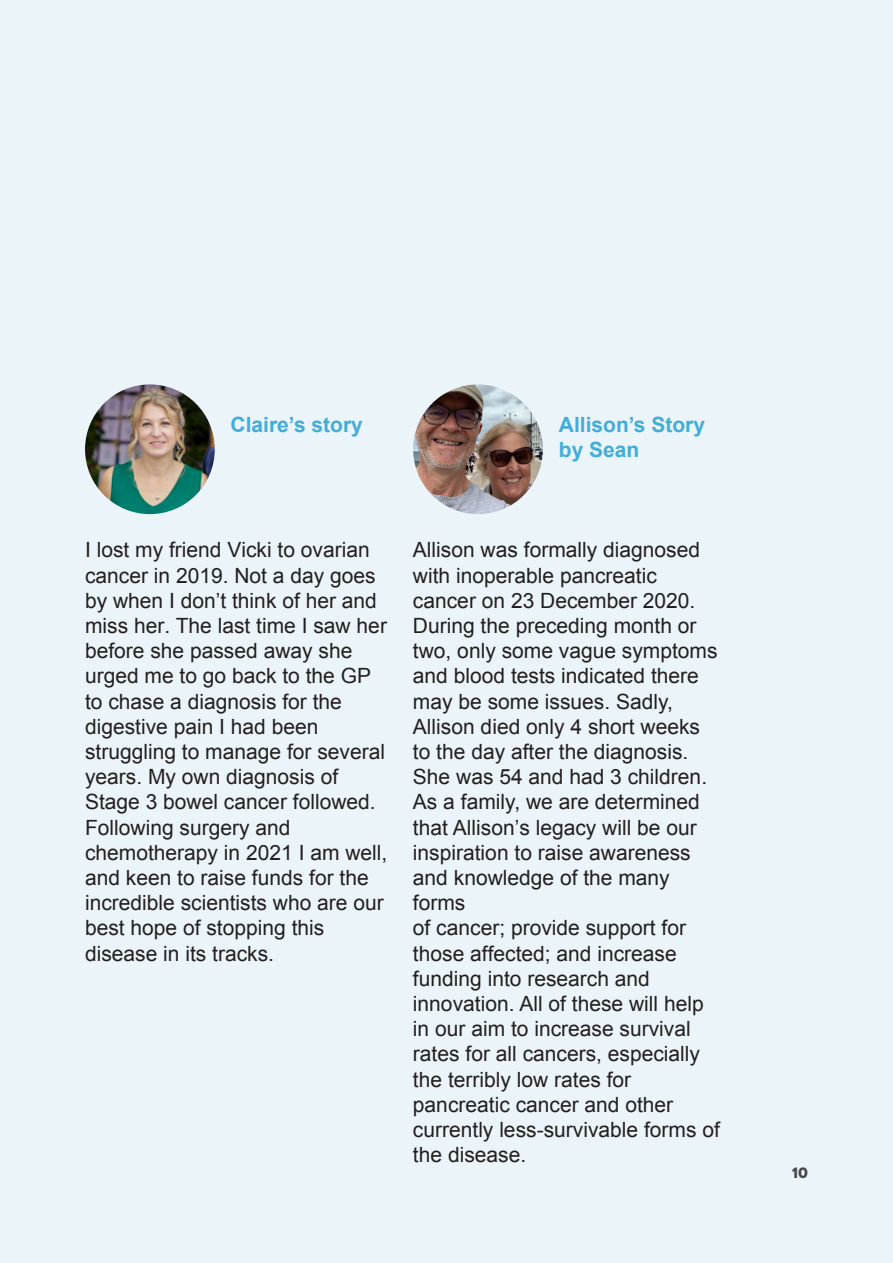
<style>
.page{position:relative;width:893px;height:1263px;background:#ebf4f9}
.page>*{position:absolute;margin:0;border:0;box-sizing:border-box;transform-origin:0 0}
.t1{font:21px/25.2px "Arial";color:#231f20}
.t2{font:700 21px/25.2px "Arial";color:#42add6}
.t3{font:700 15px "Specsavers";color:#464748}
</style>
<div class="page">
<img style="left:85px;top:384px;width:130px;height:130px;border-radius:65px">
<img style="left:413px;top:384px;width:130px;height:130px;border-radius:65px">
<p class="t2" style="left:231px;top:413px;width:134px">Claire’s story</p>
<p class="t2" style="left:559px;top:413px;width:148px">Allison’s Story by Sean</p>
<p class="t1" style="left:85px;top:537px;width:304px">I lost my friend Vicki to ovarian cancer in 2019. Not a day goes by when I don’t think of her and miss her. The last time I saw her before she passed away she urged me to go back to the GP to chase a diagnosis for the digestive pain I had been struggling to manage for several years. My own diagnosis of<br>Stage 3 bowel cancer followed.<br>Following surgery and chemotherapy in 2021 I am well, and keen to raise funds for the incredible scientists who are our best hope of stopping this disease in its tracks.</p>
<p class="t1" style="left:413px;top:537px;width:308px">Allison was formally diagnosed with inoperable pancreatic cancer on 23 December 2020.<br>During the preceding month or two, only some vague symptoms and blood tests indicated there may be some issues. Sadly,<br>Allison died only 4 short weeks to the day after the diagnosis.<br>She was 54 and had 3 children.<br>As a family, we are determined that Allison’s legacy will be our inspiration to raise awareness and knowledge of the many forms<br>of cancer; provide support for those affected; and increase funding into research and innovation. All of these will help in our aim to increase survival rates for all cancers, especially the terribly low rates for pancreatic cancer and other currently less-survivable forms of the disease.</p>
<p class="t3" style="left:792px;top:1163px;width:17px">10</p>
</div>
